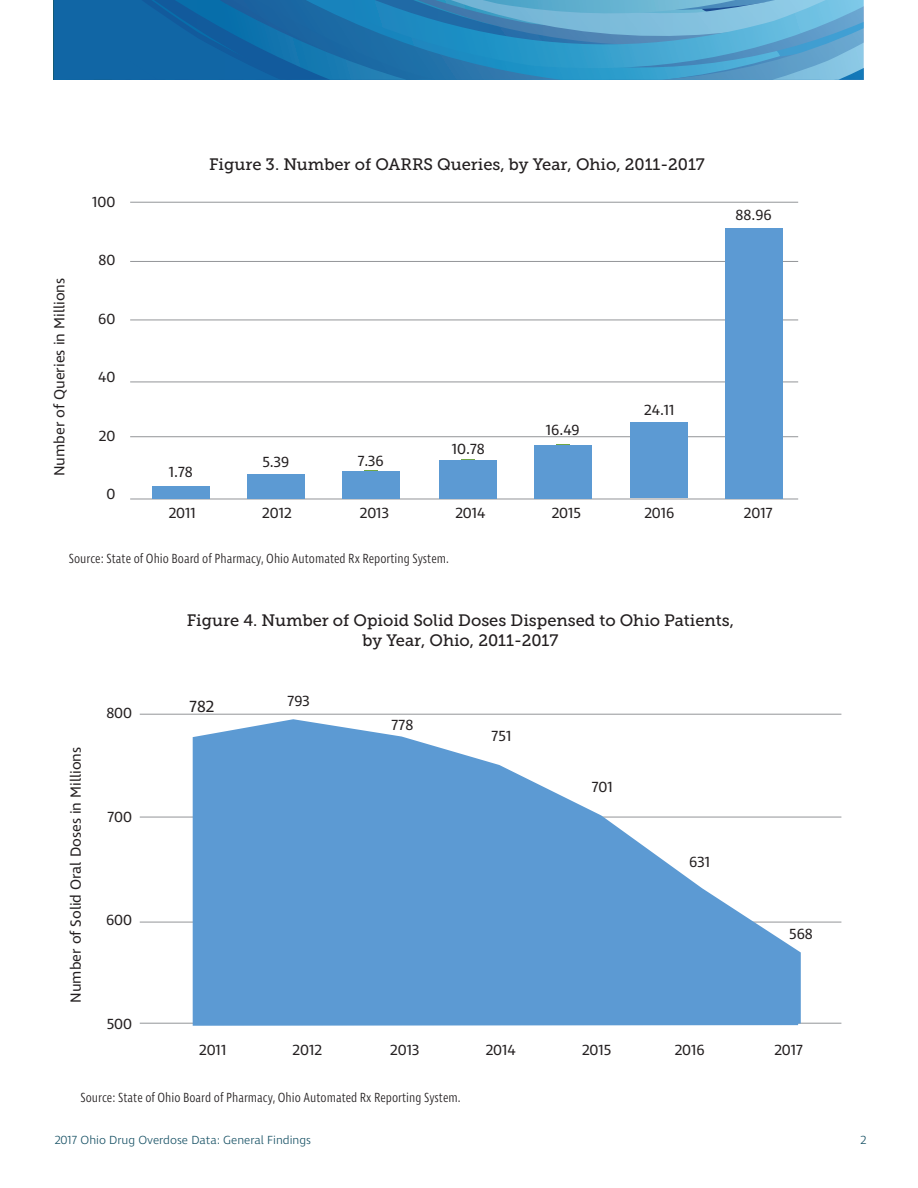
<style>
.page{position:relative;width:918px;height:1188px;background:#fff}
.page>*{position:absolute;margin:0;border:0;box-sizing:border-box;transform-origin:0 0}
.t1{font:16.5px/19.8px "Museo Slab 500";color:#231f20;text-align:center}
.t2{font:16.5px "Ingra";color:#231f20}
.t3{font:15px "Ingra";color:#231f20}
.t4{font:300 13.5px "Ingra Cd";color:#231f20}
.t5{font:300 12px "Ingra";color:#134e62}
</style>
<div class="page">
<svg style="left:54px;top:0;width:810px;height:80px;background:#3588bb"></svg>
<hr style="left:130px;top:202px;width:668px;height:1px;background:#939598">
<hr style="left:130px;top:261px;width:668px;height:1px;background:#939598">
<hr style="left:130px;top:320px;width:668px;height:1px;background:#939598">
<hr style="left:130px;top:499px;width:668px;height:1px;background:#939598">
<hr style="left:130px;top:382px;width:668px;height:1px;background:#939598">
<hr style="left:130px;top:436px;width:668px;height:1px;background:#939598">
<div style="left:725px;top:228px;width:57px;height:271px;background:#5c9ad3"></div>
<div style="left:631px;top:422px;width:57px;height:76px;background:#5c9ad3"></div>
<div style="left:534px;top:445px;width:58px;height:54px;background:#5c9ad3"></div>
<div style="left:439px;top:460px;width:58px;height:39px;background:#5c9ad3"></div>
<div style="left:342px;top:471px;width:58px;height:27px;background:#5c9ad3"></div>
<div style="left:247px;top:474px;width:58px;height:24px;background:#5c9ad3"></div>
<div style="left:152px;top:486px;width:58px;height:13px;background:#5c9ad3"></div>
<hr style="left:140px;top:714px;width:701px;height:1px;background:#939598">
<hr style="left:140px;top:817px;width:701px;height:1px;background:#939598">
<hr style="left:140px;top:922px;width:701px;height:1px;background:#939598">
<hr style="left:140px;top:1023px;width:701px;height:1px;background:#939598">
<svg style="left:190px;top:719px;width:613px;height:307px;fill:#5c9ad3"></svg>
<p class="t3" style="left:50px;top:476px;width:200px;rotate:-90deg">Number of Queries in Millions</p>
<p class="t3" style="left:92px;top:192px;width:25px">100</p>
<p class="t3" style="left:98px;top:251px;width:18px">80</p>
<p class="t3" style="left:98px;top:309px;width:19px">60</p>
<p class="t3" style="left:98px;top:368px;width:19px">40</p>
<p class="t3" style="left:99px;top:426px;width:18px">20</p>
<p class="t3" style="left:106px;top:485px;width:10px">0</p>
<p class="t1" style="left:209px;top:155px;width:497px">Figure 3. Number of OARRS Queries, by Year, Ohio, 2011-2017</p>
<p class="t3" style="left:736px;top:206px;width:38px">88.96</p>
<p class="t3" style="left:169px;top:463px;width:26px">1.78</p>
<p class="t3" style="left:262px;top:453px;width:28px">5.39</p>
<p class="t3" style="left:358px;top:451px;width:27px">7.36</p>
<p class="t3" style="left:452px;top:440px;width:35px">10.78</p>
<p class="t3" style="left:546px;top:421px;width:35px">16.49</p>
<p class="t3" style="left:644px;top:400px;width:32px">24.11</p>
<p class="t3" style="left:169px;top:503px;width:29px">2011</p>
<p class="t3" style="left:262px;top:503px;width:31px">2012</p>
<p class="t3" style="left:360px;top:503px;width:31px">2013</p>
<p class="t3" style="left:455px;top:503px;width:31px">2014</p>
<p class="t3" style="left:552px;top:503px;width:31px">2015</p>
<p class="t3" style="left:644px;top:503px;width:31px">2016</p>
<p class="t3" style="left:744px;top:503px;width:30px">2017</p>
<p class="t4" style="left:69px;top:550px;width:382px">Source: State of Ohio Board of Pharmacy, Ohio Automated Rx Reporting System.</p>
<p class="t3" style="left:67px;top:1003px;width:258px;rotate:-90deg">Number of Solid Oral Doses in Millions</p>
<p class="t3" style="left:106px;top:704px;width:27px">800</p>
<p class="t3" style="left:107px;top:807px;width:26px">700</p>
<p class="t3" style="left:106px;top:911px;width:28px">600</p>
<p class="t3" style="left:107px;top:1014px;width:27px">500</p>
<p class="t1" style="left:187px;top:610px;width:549px">Figure 4. Number of Opioid Solid Doses Dispensed to Ohio Patients, by Year, Ohio, 2011-2017</p>
<p class="t2" style="left:190px;top:696px;width:26px">782</p>
<p class="t3" style="left:287px;top:692px;width:24px">793</p>
<p class="t3" style="left:392px;top:716px;width:23px">778</p>
<p class="t3" style="left:492px;top:726px;width:21px">751</p>
<p class="t3" style="left:592px;top:778px;width:23px">701</p>
<p class="t3" style="left:689px;top:853px;width:22px">631</p>
<p class="t3" style="left:789px;top:925px;width:25px">568</p>
<p class="t3" style="left:199px;top:1041px;width:29px">2011</p>
<p class="t3" style="left:293px;top:1041px;width:31px">2012</p>
<p class="t3" style="left:390px;top:1041px;width:31px">2013</p>
<p class="t3" style="left:486px;top:1041px;width:31px">2014</p>
<p class="t3" style="left:582px;top:1041px;width:31px">2015</p>
<p class="t3" style="left:675px;top:1041px;width:31px">2016</p>
<p class="t3" style="left:774px;top:1041px;width:30px">2017</p>
<p class="t4" style="left:81px;top:1089px;width:382px">Source: State of Ohio Board of Pharmacy, Ohio Automated Rx Reporting System.</p>
<p class="t5" style="left:55px;top:1132px;width:258px">2017 Ohio Drug Overdose Data: General Findings</p>
<p class="t5" style="left:860px;top:1132px;width:7px">2</p>
</div>
